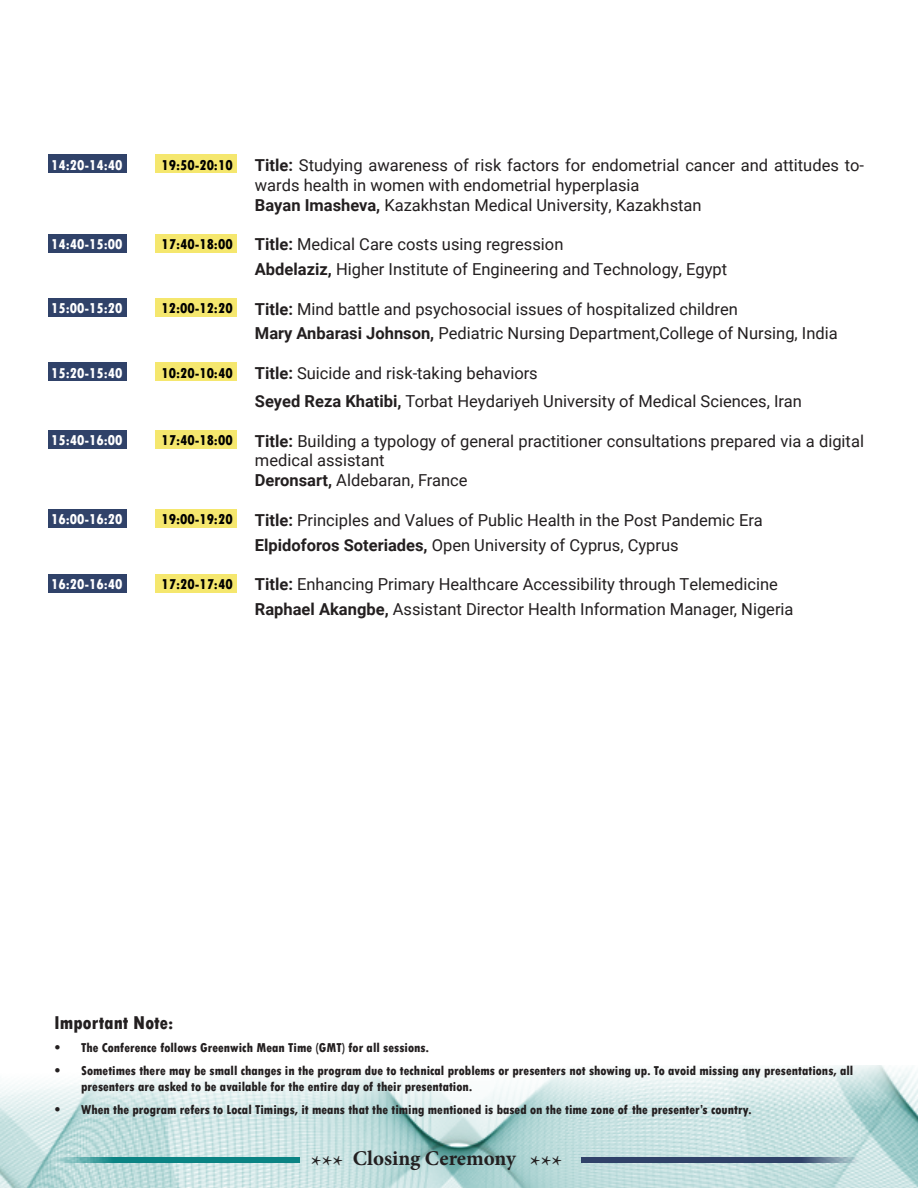
<style>
.page{position:relative;width:918px;height:1188px;background:#fff}
.page>*{position:absolute;margin:0;border:0;box-sizing:border-box;transform-origin:0 0}
.t1{font:27px "Minion Pro";color:#231f20}
.t2{font:700 21px "Minion Pro";letter-spacing:-.005em;color:#231f20}
.t3{font:800 condensed 19.5px "Tw Cen";color:#231f20}
.t4{font:16.5px/19.8px "Roboto";color:#231f20}
.t5{font:800 condensed 15px "Tw Cen";color:#fff}
.t6{font:800 condensed 15px "Tw Cen";color:#000}
.t7{font:800 condensed 13.5px/16.2px "Tw Cen";color:#231f20}
.s1{font-weight:700}
</style>
<div class="page">
<img style="left:0;top:1066px;width:918px;height:122px">
<svg style="left:48px;top:1157px;width:252px;height:6px;background:#249090"></svg>
<svg style="left:581px;top:1157px;width:280px;height:6px;background:#405375"></svg>
<div style="left:48px;top:154px;width:79px;height:19px;background:#304269"></div>
<div style="left:155px;top:154px;width:82px;height:19px;background:#f5e76e"></div>
<div style="left:48px;top:234px;width:79px;height:18px;background:#304269"></div>
<div style="left:155px;top:234px;width:82px;height:18px;background:#f5e76e"></div>
<div style="left:48px;top:298px;width:79px;height:19px;background:#304269"></div>
<div style="left:155px;top:298px;width:82px;height:19px;background:#f5e76e"></div>
<div style="left:48px;top:363px;width:79px;height:18px;background:#304269"></div>
<div style="left:155px;top:363px;width:82px;height:18px;background:#f5e76e"></div>
<div style="left:48px;top:430px;width:79px;height:19px;background:#304269"></div>
<div style="left:155px;top:430px;width:82px;height:19px;background:#f5e76e"></div>
<div style="left:48px;top:509px;width:79px;height:19px;background:#304269"></div>
<div style="left:155px;top:509px;width:82px;height:19px;background:#f5e76e"></div>
<div style="left:48px;top:574px;width:79px;height:18px;background:#304269"></div>
<div style="left:155px;top:574px;width:82px;height:18px;background:#f5e76e"></div>
<p class="t5" style="left:51px;top:156px;width:73px">14:20-14:40</p>
<p class="t6" style="left:161px;top:156px;width:73px">19:50-20:10</p>
<p class="t4" style="left:255px;top:155px;width:611px"><span class="s1">Title:</span> Studying awareness of risk factors for endometrial cancer and attitudes to&shy;wards health in women with endometrial hyperplasia</p>
<p class="t4" style="left:255px;top:194px;width:448px"><span class="s1">Bayan Imasheva,</span> Kazakhstan Medical University, Kazakhstan</p>
<p class="t5" style="left:51px;top:235px;width:73px">14:40-15:00</p>
<p class="t6" style="left:161px;top:235px;width:73px">17:40-18:00</p>
<p class="t4" style="left:255px;top:234px;width:310px"><span class="s1">Title:</span> Medical Care costs using regression</p>
<p class="t4" style="left:255px;top:259px;width:474px"><span class="s1">Abdelaziz,</span> Higher Institute of Engineering and Technology, Egypt</p>
<p class="t5" style="left:51px;top:300px;width:73px">15:00-15:20</p>
<p class="t6" style="left:161px;top:300px;width:73px">12:00-12:20</p>
<p class="t4" style="left:255px;top:298px;width:484px"><span class="s1">Title:</span> Mind battle and psychosocial issues of hospitalized children</p>
<p class="t4" style="left:255px;top:323px;width:584px"><span class="s1">Mary Anbarasi Johnson,</span> Pediatric Nursing Department,College of Nursing, India</p>
<p class="t5" style="left:51px;top:364px;width:73px">15:20-15:40</p>
<p class="t6" style="left:161px;top:364px;width:73px">10:20-10:40</p>
<p class="t4" style="left:255px;top:363px;width:284px"><span class="s1">Title:</span> Suicide and risk-taking behaviors</p>
<p class="t4" style="left:255px;top:390px;width:549px"><span class="s1">Seyed Reza Khatibi,</span> Torbat Heydariyeh University of Medical Sciences, Iran</p>
<p class="t5" style="left:51px;top:431px;width:73px">15:40-16:00</p>
<p class="t6" style="left:161px;top:431px;width:73px">17:40-18:00</p>
<p class="t4" style="left:255px;top:430px;width:611px"><span class="s1">Title:</span> Building a typology of general practitioner consultations prepared via a digital medical assistant</p>
<p class="t4" style="left:255px;top:470px;width:214px"><span class="s1">Deronsart,</span> Aldebaran, France</p>
<p class="t5" style="left:51px;top:511px;width:73px">16:00-16:20</p>
<p class="t6" style="left:161px;top:511px;width:73px">19:00-19:20</p>
<p class="t4" style="left:255px;top:510px;width:509px"><span class="s1">Title:</span> Principles and Values of Public Health in the Post Pandemic Era</p>
<p class="t4" style="left:255px;top:534px;width:425px"><span class="s1">Elpidoforos Soteriades,</span> Open University of Cyprus, Cyprus</p>
<p class="t5" style="left:51px;top:575px;width:73px">16:20-16:40</p>
<p class="t6" style="left:161px;top:575px;width:73px">17:20-17:40</p>
<p class="t4" style="left:255px;top:574px;width:525px"><span class="s1">Title:</span> Enhancing Primary Healthcare Accessibility through Telemedicine</p>
<p class="t4" style="left:255px;top:599px;width:540px"><span class="s1">Raphael Akangbe,</span> Assistant Director Health Information Manager, Nigeria</p>
<p class="t3" style="left:54px;top:1011px;width:121px">Important Note:</p>
<p class="t7" style="left:54px;top:1039px;width:376px">• The Conference follows Greenwich Mean Time (GMT) for all sessions.</p>
<p class="t7" style="left:81px;top:1062px;width:774px;text-indent:-27px">• Sometimes there may be small changes in the program due to technical problems or presenters not showing up. To avoid missing any presentations, all presenters are asked to be available for the entire day of their presentation.</p>
<p class="t7" style="left:54px;top:1101px;width:699px">• When the program refers to Local Timings, it means that the timing mentioned is based on the time zone of the presenter’s country.</p>
<p class="t2" style="left:353px;top:1143px;width:165px">Closing Ceremony</p>
<p class="t1" style="left:311px;top:1147px;width:34px">***</p>
<p class="t1" style="left:530px;top:1147px;width:34px">***</p>
</div>
